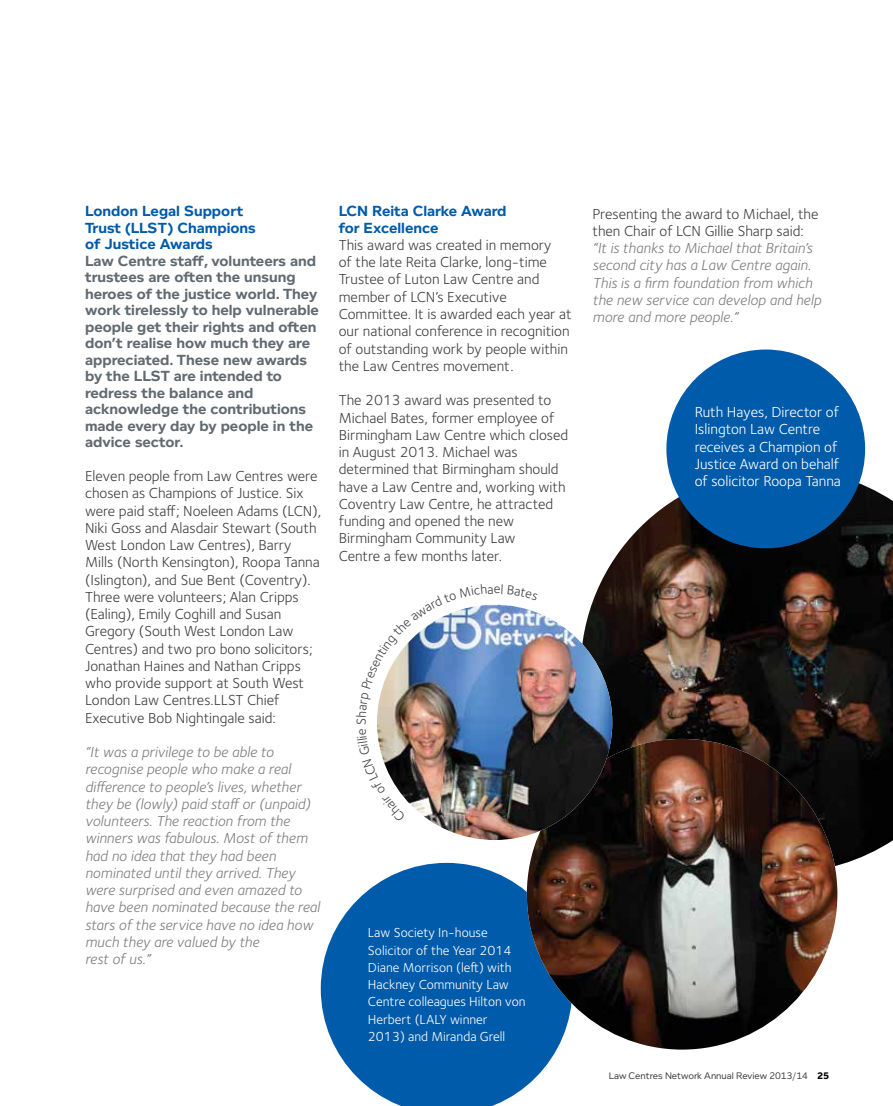
<style>
.page{position:relative;width:893px;height:1106px;background:#fff}
.page>*{position:absolute;margin:0;border:0;box-sizing:border-box;transform-origin:0 0}
.t1{font:15px/17.2px "Foundry Sterling";color:#414042}
.t2{font:italic 15px/17.2px "Foundry Sterling";color:#7b7c7f}
.t3{font:700 15px/16.5px "Foundry Context";color:#606a70}
.t4{font:15px/17.2px "Foundry Sterling";color:#fff}
.t5{font:700 15px/16.5px "Foundry Context";color:#005baa}
.t6{font:13.5px/17.2px "Foundry Sterling";color:#fff}
.t7{font:9.75px "Foundry Context";color:#414042}
.s1{color:#606a70}
.s2{font-weight:800;color:#000}
</style>
<div class="page">
<svg style="left:321px;top:863px;width:251px;height:243px;fill:#005baa"></svg>
<img style="left:581px;top:468px;width:312px;height:404px">
<img style="left:527px;top:739px;width:310px;height:310px;border-radius:155px">
<img style="left:377px;top:604px;width:235px;height:236px;border-radius:118px">
<div style="left:666px;top:349px;width:199px;height:199px;background:#005baa;border-radius:50%"></div>
<img style="left:377px;top:604px;width:161px;height:218px">
<p class="t5" style="left:85px;top:203px;width:172px">London Legal Support<br>Trust (LLST) Champions of Justice Awards</p>
<p class="t3" style="left:85px;top:252px;width:235px">Law Centre staff, volunteers and trustees are often the unsung heroes of the justice world. They work tirelessly to help vulnerable people get their rights and often don’t realise how much they are appreciated. These new awards by the LLST are intended to redress the balance and acknowledge the contributions made every day by people in the advice sector.</p>
<p class="t1" style="left:85px;top:467px;width:238px">Eleven people from Law Centres were chosen as Champions of Justice. Six were paid staff; Noeleen Adams (LCN), Niki Goss and Alasdair Stewart (South West London Law Centres), Barry Mills (North Kensington), Roopa Tanna (Islington), and Sue Bent (Coventry).<br>Three were volunteers; Alan Cripps (Ealing), Emily Coghill and Susan Gregory (South West London Law Centres) and two pro bono solicitors; Jonathan Haines and Nathan Cripps who provide support at South West London Law Centres.LLST Chief Executive Bob Nightingale said:</p>
<p class="t2" style="left:85px;top:743px;width:236px">“It was a privilege to be able to recognise people who make a real difference to people’s lives, whether they be (lowly) paid staff or (unpaid) volunteers. The reaction from the winners was fabulous. Most of them had no idea that they had been nominated until they arrived. They were surprised and even amazed to have been nominated because the real stars of the service have no idea how much they are valued by the<br>rest of us.”</p>
<p class="t5" style="left:339px;top:203px;width:169px">LCN Reita Clarke Award for Excellence</p>
<p class="t1" style="left:339px;top:236px;width:234px">This award was created in memory<br>of the late Reita Clarke, long-time<br>Trustee of Luton Law Centre and member of LCN’s Executive<br>Committee. It is awarded each year at our national conference in recognition of outstanding work by people within the Law Centres movement.</p>
<p class="t1" style="left:339px;top:392px;width:231px">The 2013 award was presented to<br>Michael Bates, former employee of<br>Birmingham Law Centre which closed in August 2013. Michael was determined that Birmingham should have a Law Centre and, working with<br>Coventry Law Centre, he attracted funding and opened the new<br>Birmingham Community Law<br>Centre a few months later.</p>
<p class="t6" style="left:368px;top:924px;width:159px">Law Society In-house<br>Solicitor of the Year 2014<br>Diane Morrison (left) with<br>Hackney Community Law<br>Centre colleagues Hilton von<br>Herbert (LALY winner<br>2013) and Miranda Grell</p>
<p class="t1" style="left:592px;top:205px;width:228px">Presenting the award to Michael, the then Chair of LCN Gillie Sharp said:</p>
<p class="t2" style="left:592px;top:239px;width:230px">“It is thanks to Michael that Britain’s second city has a Law Centre again.<br>This is a firm foundation from which the new service can develop and help more and more people.”</p>
<p class="t4" style="left:695px;top:403px;width:148px">Ruth Hayes, Director of<br>Islington Law Centre receives a Champion of<br>Justice Award on behalf of solicitor Roopa Tanna</p>
<p class="t7" style="left:609px;top:1070px;width:222px">Law Centres Network Annual Review 2013<span class="s1">/</span>14 <span class="s2">25</span></p>
</div>
